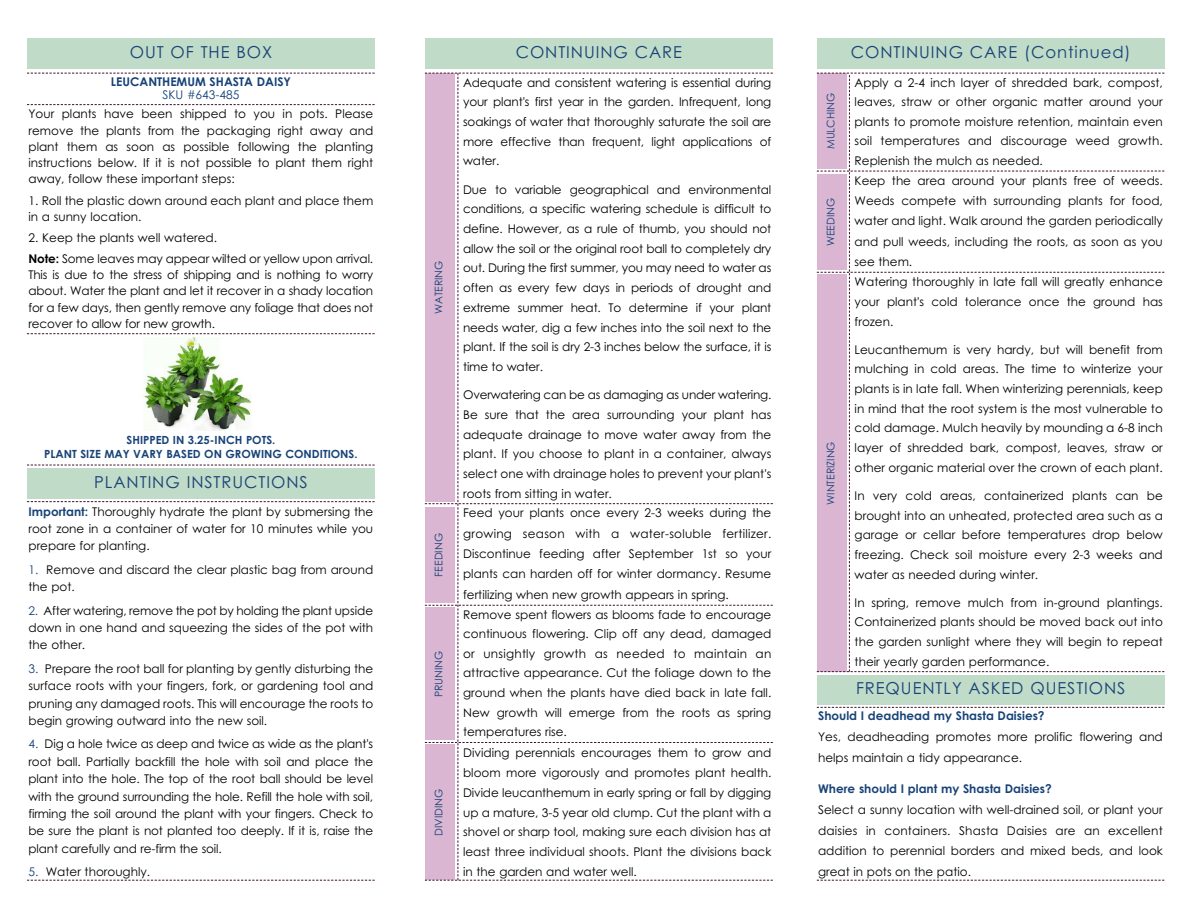
<style>
.page{position:relative;width:1188px;height:918px;background:#fff}
.page>*{position:absolute;margin:0;border:0;box-sizing:border-box;transform-origin:0 0}
.t1{font:16.5px "Century Gothic";letter-spacing:.055em;color:#184378}
.t2{font:12px/19.8px "Century Gothic";color:#000;text-align:justify}
.t3{font:700 12px "Century Gothic";color:#184378}
.t4{font:12px "Century Gothic";color:#184378}
.t5{font:700 11.25px/13.5px "Century Gothic";color:#184378;text-align:center}
.t6{font:10.5px "Century Gothic";color:#184378}
.s1{font-weight:700}
.s2{font-weight:700;color:#184378}
.s3{color:#184378}
</style>
<div class="page">
<div style="left:425px;top:38px;width:348px;height:31px;background:#c0dbc7"></div>
<div style="left:27px;top:468px;width:348px;height:31px;background:#c0dbc7"></div>
<svg style="left:27px;top:73px;width:348px;height:1px"></svg>
<div style="left:817px;top:38px;width:348px;height:31px;background:#c0dbc7"></div>
<svg style="left:817px;top:707px;width:347px;height:1px"></svg>
<div style="left:817px;top:675px;width:348px;height:30px;background:#c0dbc7"></div>
<img style="left:143px;top:338px;width:109px;height:93px">
<svg style="left:27px;top:104px;width:348px;height:1px"></svg>
<svg style="left:27px;top:333px;width:348px;height:1px"></svg>
<svg style="left:27px;top:465px;width:348px;height:1px"></svg>
<svg style="left:27px;top:501px;width:348px;height:1px"></svg>
<div style="left:27px;top:38px;width:348px;height:31px;background:#c0dbc7"></div>
<svg style="left:27px;top:880px;width:348px;height:1px"></svg>
<svg style="left:817px;top:880px;width:347px;height:1px"></svg>
<svg style="left:425px;top:73px;width:348px;height:808px"></svg>
<svg style="left:817px;top:73px;width:347px;height:599px"></svg>
<h1 class="t1" style="left:130px;top:42px;width:144px">OUT OF THE BOX</h1>
<p class="t3" style="left:111px;top:75px;width:182px">LEUCANTHEMUM SHASTA DAISY</p>
<p class="t4" style="left:162px;top:88px;width:79px">SKU #643-485</p>
<p class="t2" style="left:28px;top:106px;width:346px;line-height:16.2px">Your plants have been shipped to you in pots. Please remove the plants from the packaging right away and plant them as soon as possible following the planting instructions below. If it is not possible to plant them right away, follow these important steps:</p>
<p class="t2" style="left:29px;top:192px;width:346px;line-height:16.2px">1. Roll the plastic down around each plant and place them in a sunny location.</p>
<p class="t2" style="left:29px;top:227px;width:346px;line-height:21.1px">2. Keep the plants well watered.<br><span class="s1">Note:</span> Some leaves may appear wilted or yellow upon arrival.</p>
<p class="t2" style="left:29px;top:267px;width:346px;line-height:16.2px">This is due to the stress of shipping and is nothing to worry about. Water the plant and let it recover in a shady location for a few days, then gently remove any foliage that does not recover to allow for new growth.</p>
<p class="t5" style="left:44px;top:434px;width:315px">SHIPPED IN 3.25-INCH POTS.<br>PLANT SIZE MAY VARY BASED ON GROWING CONDITIONS.</p>
<h1 class="t1" style="left:94px;top:473px;width:215px">PLANTING INSTRUCTIONS</h1>
<p class="t2" style="left:28px;top:503px;width:346px;line-height:17.4px"><span class="s2">Important:</span> Thoroughly hydrate the plant by submersing the root zone in a container of water for 10 minutes while you prepare for planting.</p>
<p class="t2" style="left:28px;top:561px;width:346px;line-height:17.4px"><span class="s3">1.</span> Remove and discard the clear plastic bag from around the pot.</p>
<p class="t2" style="left:28px;top:602px;width:346px;line-height:17.4px"><span class="s3">2.</span> After watering, remove the pot by holding the plant upside down in one hand and squeezing the sides of the pot with the other.</p>
<p class="t2" style="left:28px;top:660px;width:346px;line-height:17.4px"><span class="s3">3.</span> Prepare the root ball for planting by gently disturbing the surface roots with your fingers, fork, or gardening tool and pruning any damaged roots. This will encourage the roots to begin growing outward into the new soil.</p>
<p class="t2" style="left:28px;top:736px;width:346px;line-height:17.4px"><span class="s3">4.</span> Dig a hole twice as deep and twice as wide as the plant's root ball. Partially backfill the hole with soil and place the plant into the hole. The top of the root ball should be level with the ground surrounding the hole. Refill the hole with soil, firming the soil around the plant with your fingers. Check to be sure the plant is not planted too deeply. If it is, raise the plant carefully and re-firm the soil.</p>
<p class="t2" style="left:28px;top:862px;width:123px"><span class="s3">5.</span> Water thoroughly.</p>
<p class="t6" style="left:433px;top:314px;width:55px;rotate:-90deg">WATERING</p>
<p class="t6" style="left:433px;top:577px;width:45px;rotate:-90deg">FEEDING</p>
<p class="t6" style="left:433px;top:697px;width:48px;rotate:-90deg">PRUNING</p>
<p class="t6" style="left:433px;top:836px;width:49px;rotate:-90deg">DIVIDING</p>
<h1 class="t1" style="left:516px;top:42px;width:168px">CONTINUING CARE</h1>
<p class="t2" style="left:463px;top:73px;width:310px">Adequate and consistent watering is essential during your plant's first year in the garden. Infrequent, long soakings of water that thoroughly saturate the soil are more effective than frequent, light applications of water.</p>
<p class="t2" style="left:463px;top:179px;width:310px">Due to variable geographical and environmental conditions, a specific watering schedule is difficult to define. However, as a rule of thumb, you should not allow the soil or the original root ball to completely dry out. During the first summer, you may need to water as often as every few days in periods of drought and extreme summer heat. To determine if your plant needs water, dig a few inches into the soil next to the plant. If the soil is dry 2-3 inches below the surface, it is time to water.</p>
<p class="t2" style="left:463px;top:385px;width:310px">Overwatering can be as damaging as under watering.<br>Be sure that the area surrounding your plant has adequate drainage to move water away from the plant. If you choose to plant in a container, always select one with drainage holes to prevent your plant's roots from sitting in water.</p>
<p class="t2" style="left:463px;top:503px;width:310px;line-height:20.2px">Feed your plants once every 2-3 weeks during the growing season with a water-soluble fertilizer.<br>Discontinue feeding after September 1st so your plants can harden off for winter dormancy. Resume fertilizing when new growth appears in spring.</p>
<p class="t2" style="left:463px;top:605px;width:310px;text-align:left">Remove spent flowers as blooms fade to encourage continuous flowering. Clip off any dead, damaged or unsightly growth as needed to maintain an attractive appearance. Cut the foliage down to the ground when the plants have died back in late fall.<br>New growth will emerge from the roots as spring temperatures rise.<br>Dividing perennials encourages them to grow and bloom more vigorously and promotes plant health.<br>Divide leucanthemum in early spring or fall by digging up a mature, 3-5 year old clump. Cut the plant with a shovel or sharp tool, making sure each division has at least three individual shoots. Plant the divisions back in the garden and water well.</p>
<p class="t6" style="left:825px;top:149px;width:58px;rotate:-90deg">MULCHING</p>
<p class="t6" style="left:825px;top:246px;width:50px;rotate:-90deg">WEEDING</p>
<p class="t6" style="left:825px;top:505px;width:65px;rotate:-90deg">WINTERIZING</p>
<h1 class="t1" style="left:851px;top:42px;width:281px">CONTINUING CARE (Continued)</h1>
<p class="t2" style="left:855px;top:73px;width:310px">Apply a 2-4 inch layer of shredded bark, compost, leaves, straw or other organic matter around your plants to promote moisture retention, maintain even soil temperatures and discourage weed growth.<br>Replenish the mulch as needed.</p>
<p class="t2" style="left:855px;top:171px;width:310px;line-height:20.2px">Keep the area around your plants free of weeds.<br>Weeds compete with surrounding plants for food, water and light. Walk around the garden periodically and pull weeds, including the roots, as soon as you see them.</p>
<p class="t2" style="left:855px;top:272px;width:310px">Watering thoroughly in late fall will greatly enhance your plant's cold tolerance once the ground has frozen.</p>
<p class="t2" style="left:855px;top:340px;width:310px">Leucanthemum is very hardy, but will benefit from mulching in cold areas. The time to winterize your plants is in late fall. When winterizing perennials, keep in mind that the root system is the most vulnerable to cold damage. Mulch heavily by mounding a 6-8 inch layer of shredded bark, compost, leaves, straw or other organic material over the crown of each plant.</p>
<p class="t2" style="left:855px;top:486px;width:310px">In very cold areas, containerized plants can be brought into an unheated, protected area such as a garage or cellar before temperatures drop below freezing. Check soil moisture every 2-3 weeks and water as needed during winter.</p>
<p class="t2" style="left:855px;top:593px;width:310px">In spring, remove mulch from in-ground plantings.<br>Containerized plants should be moved back out into the garden sunlight where they will begin to repeat their yearly garden performance.</p>
<h1 class="t1" style="left:856px;top:679px;width:271px">FREQUENTLY ASKED QUESTIONS</h1>
<p class="t3" style="left:818px;top:709px;width:228px">Should I deadhead my Shasta Daisies?</p>
<p class="t2" style="left:818px;top:727px;width:346px;line-height:20.9px">Yes, deadheading promotes more prolific flowering and helps maintain a tidy appearance.</p>
<p class="t3" style="left:818px;top:782px;width:235px">Where should I plant my Shasta Daisies?</p>
<p class="t2" style="left:818px;top:799px;width:346px;line-height:20.9px">Select a sunny location with well-drained soil, or plant your daisies in containers. Shasta Daisies are an excellent addition to perennial borders and mixed beds, and look great in pots on the patio.</p>
</div>
